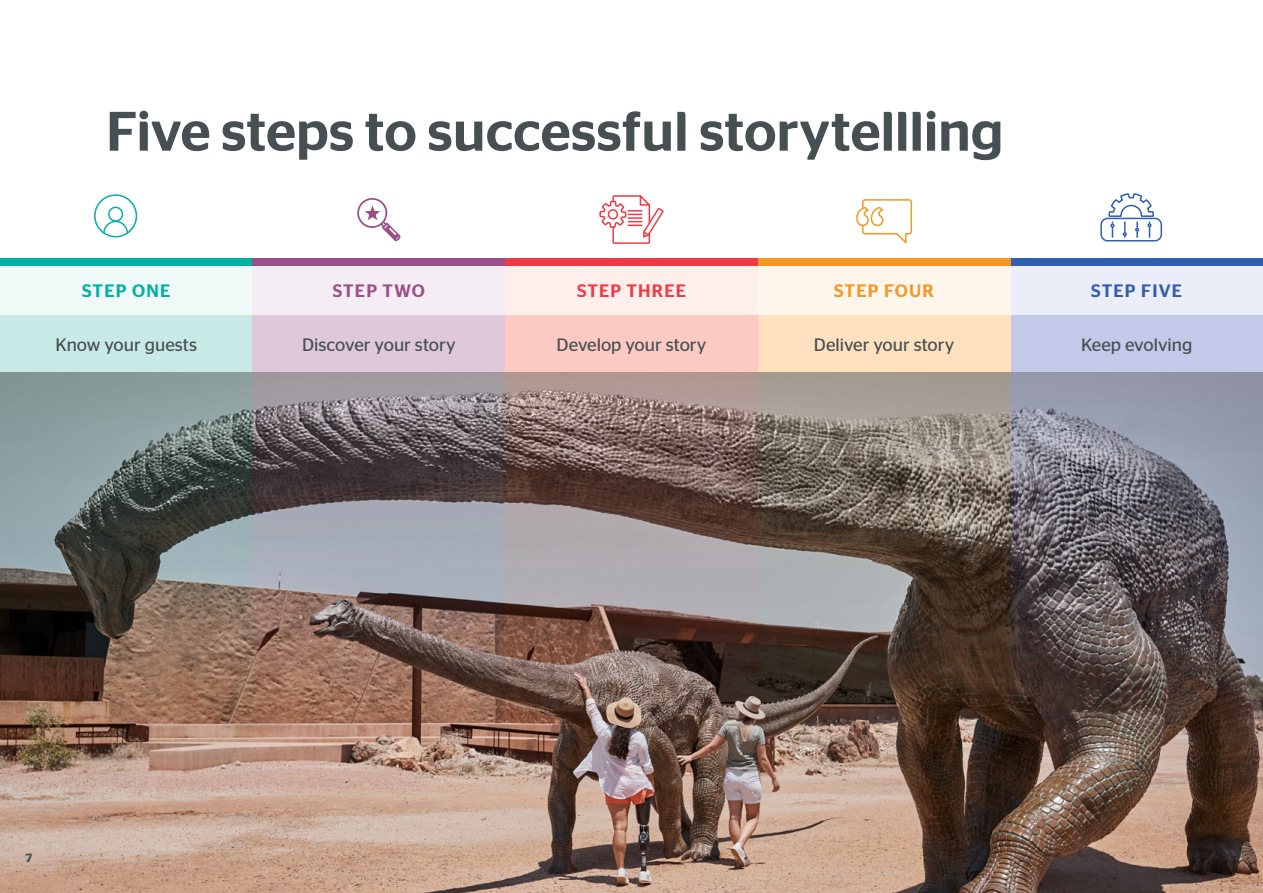
<style>
.page{position:relative;width:1263px;height:893px;background:#fff}
.page>*{position:absolute;margin:0;border:0;box-sizing:border-box;transform-origin:0 0}
.t1{font:500 55.5px "Stag Sans";color:#465052}
.t2{font:18px "Stag Sans";color:#465052}
.t3{font:500 18px "Stag Sans";letter-spacing:.065em;color:#ef3b46}
.t4{font:500 18px "Stag Sans";letter-spacing:.07em;color:#325eaf}
.t5{font:500 18px "Stag Sans";letter-spacing:.07em;color:#f69725}
.t6{font:500 18px "Stag Sans";letter-spacing:.07em;color:#00b1a3}
.t7{font:500 18px "Stag Sans";letter-spacing:.07em;color:#9b4f88}
.t8{font:600 12px "Stag Sans";color:#465052}
</style>
<div class="page">
<div style="left:0;top:266px;width:253px;height:49px;background:#eef9f8"></div>
<div style="left:0;top:258px;width:253px;height:8px;background:#00b1a3"></div>
<div style="left:0;top:315px;width:253px;height:57px;background:#c8eae6"></div>
<div style="left:505px;top:266px;width:253px;height:49px;background:#ffefec"></div>
<div style="left:505px;top:258px;width:253px;height:8px;background:#ef3b46"></div>
<div style="left:505px;top:315px;width:253px;height:57px;background:#fdcac3"></div>
<div style="left:253px;top:266px;width:252px;height:49px;background:#f4edf4"></div>
<div style="left:253px;top:258px;width:252px;height:8px;background:#9b4f88"></div>
<div style="left:253px;top:315px;width:252px;height:57px;background:#dec8da"></div>
<div style="left:1010px;top:266px;width:253px;height:49px;background:#ebedf9"></div>
<div style="left:1010px;top:258px;width:253px;height:8px;background:#325eaf"></div>
<div style="left:1010px;top:315px;width:253px;height:57px;background:#c2c9e9"></div>
<div style="left:758px;top:266px;width:252px;height:49px;background:#fff6eb"></div>
<div style="left:758px;top:258px;width:252px;height:8px;background:#f69725"></div>
<div style="left:758px;top:315px;width:252px;height:57px;background:#ffe1c0"></div>
<svg style="left:357px;top:198px;width:43px;height:43px"></svg>
<div style="left:108px;top:207px;width:15px;height:15px;border:1px solid #00b1a3;border-radius:50%"></div>
<svg style="left:102px;top:220px;width:27px;height:15px"></svg>
<div style="left:94px;top:194px;width:43px;height:43px;border:2px solid #00b1a3;border-radius:50%"></div>
<svg style="left:599px;top:195px;width:65px;height:49px"></svg>
<svg style="left:856px;top:199px;width:57px;height:45px"></svg>
<svg style="left:1100px;top:193px;width:63px;height:49px"></svg>
<img style="left:0;top:372px;width:1263px;height:521px">
<h1 class="t1" style="left:106px;top:99px;width:899px">Five steps to successful storytellling</h1>
<p class="t6" style="left:82px;top:281px;width:90px">STEP ONE</p>
<p class="t7" style="left:333px;top:281px;width:94px">STEP TWO</p>
<p class="t3" style="left:577px;top:281px;width:110px">STEP THREE</p>
<p class="t5" style="left:834px;top:281px;width:101px">STEP FOUR</p>
<p class="t4" style="left:1091px;top:281px;width:92px">STEP FIVE</p>
<p class="t2" style="left:55px;top:334px;width:143px">Know your guests</p>
<p class="t2" style="left:302px;top:334px;width:155px">Discover your story</p>
<p class="t2" style="left:557px;top:334px;width:151px">Develop your story</p>
<p class="t2" style="left:814px;top:334px;width:142px">Deliver your story</p>
<p class="t2" style="left:1081px;top:334px;width:113px">Keep evolving</p>
<p class="t8" style="left:26px;top:851px;width:8px">7</p>
</div>
